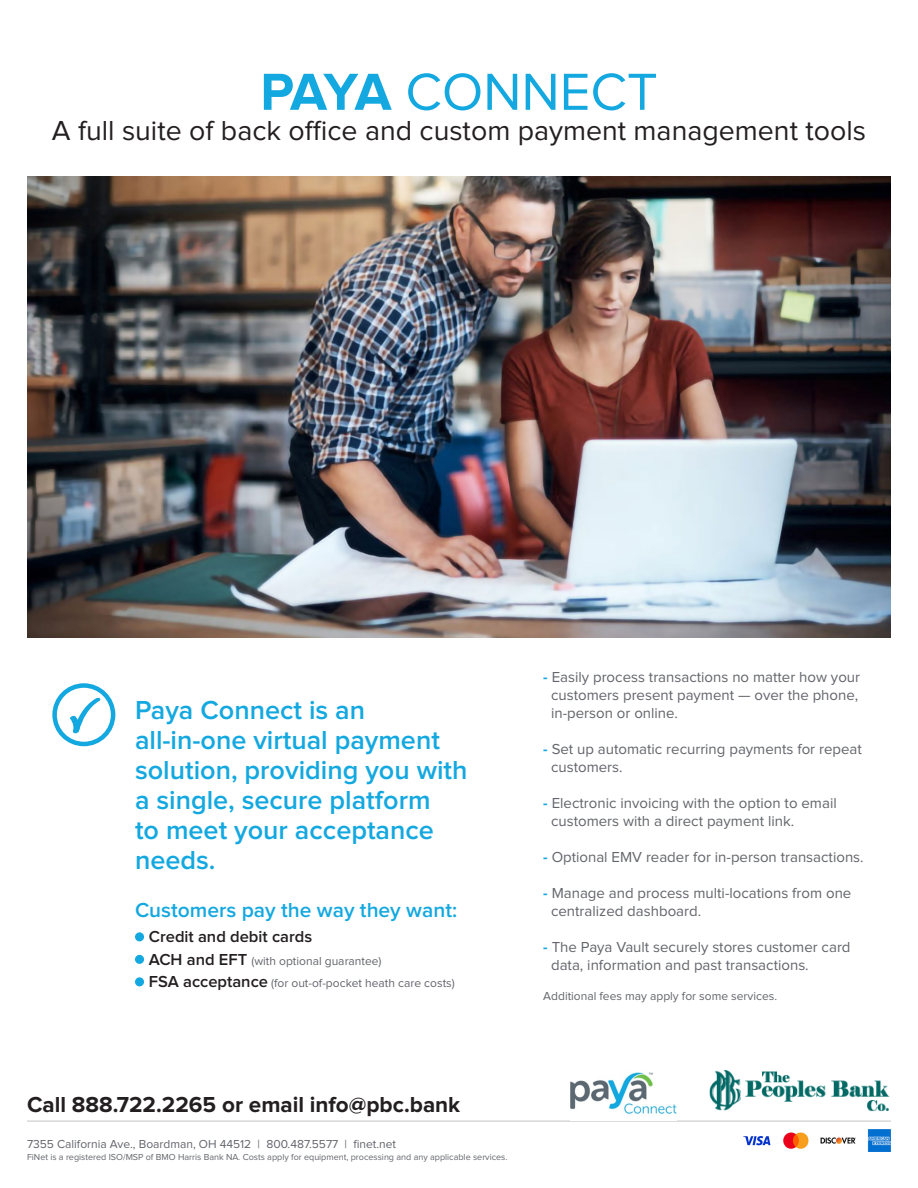
<style>
.page{position:relative;width:918px;height:1188px;background:#fff}
.page>*{position:absolute;margin:0;border:0;box-sizing:border-box;transform-origin:0 0}
.t1{font:54px "Proxima Nova";color:#14a8e0}
.t2{font:28.5px "Proxima Nova";color:#231f20}
.t3{font:600 27px/30px "Proxima Nova";color:#14a8e0}
.t4{font:700 22.5px "Proxima Nova";color:#231f20}
.t5{font:600 21px "Proxima Nova";color:#14a8e0}
.t6{font:600 16.5px "Proxima Nova";color:#231f20}
.t7{font:15px/18px "Proxima Nova";color:#63656a}
.t8{font:12px "Proxima Nova";color:#63656a}
.t9{font:9px "Proxima Nova";color:#63656a}
.s1{font-weight:700}
.s2{font-weight:600;font-size:16.5px;color:#231f20}
.s3{font-weight:700;color:#14a8e0}
</style>
<div class="page">
<img style="left:744px;top:1129px;width:147px;height:23px">
<hr style="left:27px;top:1120px;width:864px;height:2px;background:#d9d7d5">
<img style="left:709px;top:1071px;width:181px;height:41px">
<svg style="left:52px;top:683px;width:63px;height:63px"></svg>
<img style="left:27px;top:177px;width:864px;height:460px">
<img style="left:570px;top:1072px;width:107px;height:42px">
<div style="left:135px;top:932px;width:9px;height:9px;background:#14a8e0;border-radius:50%"></div>
<div style="left:135px;top:955px;width:9px;height:9px;background:#14a8e0;border-radius:50%"></div>
<div style="left:135px;top:977px;width:9px;height:9px;background:#14a8e0;border-radius:50%"></div>
<p class="t1" style="left:260px;top:67px;width:399px"><span class="s1">PAYA</span> CONNECT</p>
<p class="t2" style="left:52px;top:118px;width:816px">A full suite of back office and custom payment management tools</p>
<p class="t3" style="left:135px;top:696px;width:232px">Paya Connect is an</p>
<p class="t3" style="left:135px;top:726px;width:334px">all-in-one virtual payment solution, providing you with a single, secure platform<br>to meet your acceptance needs.</p>
<p class="t5" style="left:135px;top:900px;width:324px">Customers pay the way they want:</p>
<p class="t6" style="left:149px;top:929px;width:165px">Credit and debit cards</p>
<p class="t8" style="left:149px;top:955px;width:234px"><span class="s2">ACH and EFT</span> (with optional guarantee)</p>
<p class="t8" style="left:149px;top:978px;width:307px"><span class="s2">FSA acceptance</span> (for out-of-pocket heath care costs)</p>
<p class="t7" style="left:551px;top:669px;width:311px;text-indent:-8px"><span class="s3">-</span> Easily process transactions no matter how your customers present payment — over the phone, in-person or online.</p>
<p class="t7" style="left:551px;top:741px;width:312px;text-indent:-8px"><span class="s3">-</span> Set up automatic recurring payments for repeat customers.</p>
<p class="t7" style="left:551px;top:795px;width:287px;text-indent:-8px"><span class="s3">-</span> Electronic invoicing with the option to email customers with a direct payment link.</p>
<p class="t7" style="left:543px;top:849px;width:322px"><span class="s3">-</span> Optional EMV reader for in-person transactions.</p>
<p class="t7" style="left:551px;top:885px;width:302px;text-indent:-8px"><span class="s3">-</span> Manage and process multi-locations from one centralized dashboard.</p>
<p class="t7" style="left:551px;top:939px;width:301px;text-indent:-8px"><span class="s3">-</span> The Paya Vault securely stores customer card data, information and past transactions.</p>
<p class="t8" style="left:543px;top:990px;width:235px">Additional fees may apply for some services.</p>
<h3 class="t4" style="left:27px;top:1095px;width:435px">Call 888.722.2265 or email info@pbc.bank</h3>
<p class="t8" style="left:27px;top:1139px;width:371px">7355 California Ave., Boardman, OH 44512 | 800.487.5577 | finet.net</p>
<p class="t9" style="left:27px;top:1153px;width:482px">FiNet is a registered ISO/MSP of BMO Harris Bank NA. Costs apply for equipment, processing and any applicable services.</p>
</div>
